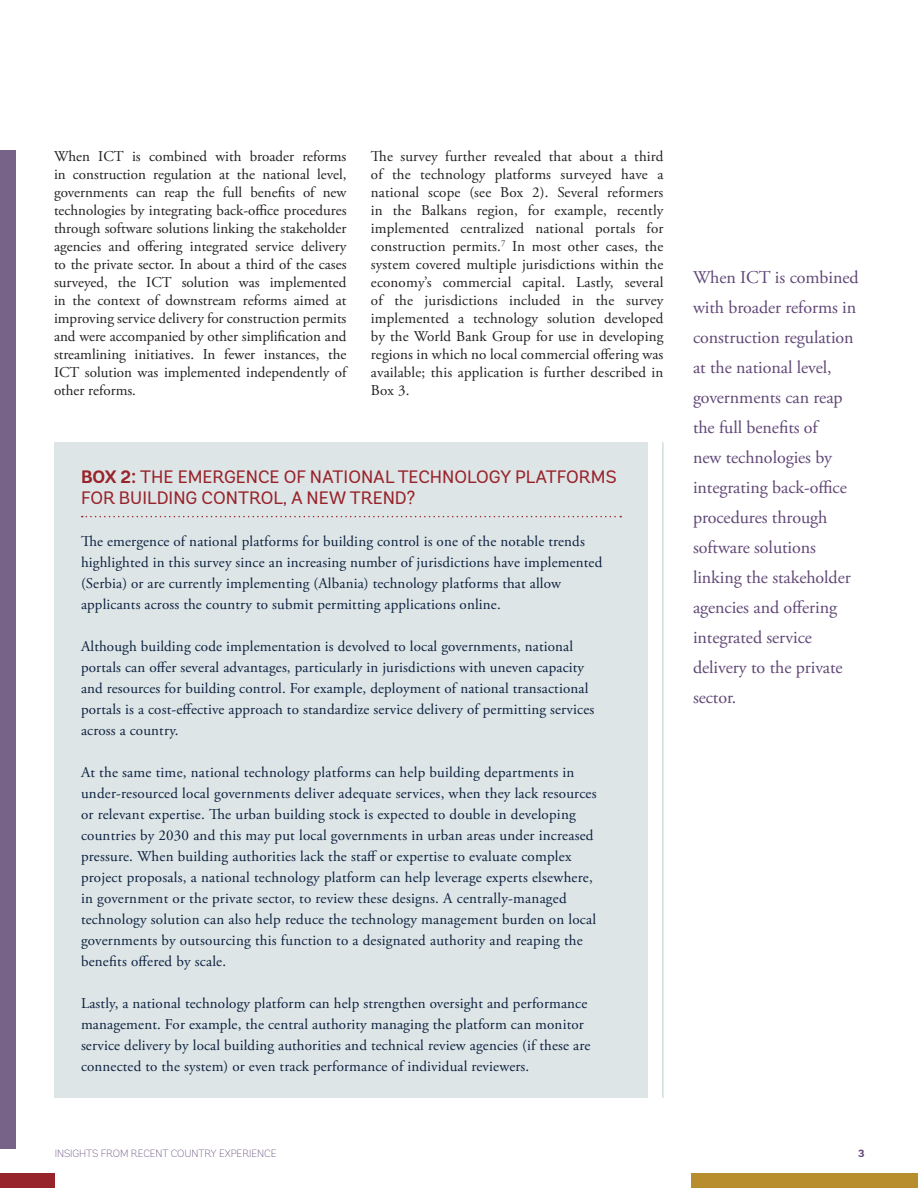
<style>
.page{position:relative;width:918px;height:1188px;background:#fff}
.page>*{position:absolute;margin:0;border:0;box-sizing:border-box;transform-origin:0 0}
.t1{font:18px/30px "Adobe Garamond Pro";letter-spacing:-.005em;color:#604776}
.t2{font:18px/21px "Andes";color:#98242b}
.t3{font:15px/21px "Adobe Garamond Pro";letter-spacing:.01em;color:#0b213e}
.t4{font:15px/18px "Adobe Garamond Pro";color:#231f20;text-align:justify}
.t5{font:200 10.5px "Andes";letter-spacing:-.01em;color:#604776}
.t6{font:700 10.5px "Andes";color:#604776}
.s1{font-weight:700}
</style>
<div class="page">
<div style="left:0;top:1173px;width:55px;height:15px;background:#98242b"></div>
<div style="left:692px;top:1173px;width:226px;height:15px;background:#b78d2e"></div>
<div style="left:0;top:150px;width:15px;height:999px;background:#776288"></div>
<div style="left:54px;top:442px;width:594px;height:656px;background:#dee5e7"></div>
<svg style="left:82px;top:516px;width:539px;height:1px"></svg>
<hr style="left:662px;top:442px;width:1px;height:656px;background:#c2cfd3">
<p class="t4" style="left:54px;top:148px;width:294px">When ICT is combined with broader reforms in construction regulation at the national level, governments can reap the full benefits of new technologies by integrating back-office procedures through software solutions linking the stakeholder agencies and offering integrated service delivery to the private sector. In about a third of the cases surveyed, the ICT solution was implemented in the context of downstream reforms aimed at improving service delivery for construction permits and were accompanied by other simplification and streamlining initiatives. In fewer instances, the ICT solution was implemented independently of other reforms.</p>
<p class="t4" style="left:371px;top:148px;width:294px">The survey further revealed that about a third of the technology platforms surveyed have a national scope (see Box 2). Several reformers in the Balkans region, for example, recently implemented centralized national portals for construction permits.<sup>7</sup> In most other cases, the system covered multiple jurisdictions within the economy’s commercial capital. Lastly, several of the jurisdictions included in the survey implemented a technology solution developed by the World Bank Group for use in developing regions in which no local commercial offering was available; this application is further described in Box 3.</p>
<p class="t2" style="left:81px;top:466px;width:537px"><span class="s1">BOX 2:</span> THE EMERGENCE OF NATIONAL TECHNOLOGY PLATFORMS<br>FOR BUILDING CONTROL, A NEW TREND?</p>
<p class="t3" style="left:81px;top:531px;width:523px">The emergence of national platforms for building control is one of the notable trends highlighted in this survey since an increasing number of jurisdictions have implemented (Serbia) or are currently implementing (Albania) technology platforms that allow applicants across the country to submit permitting applications online.</p>
<p class="t3" style="left:81px;top:636px;width:515px">Although building code implementation is devolved to local governments, national portals can offer several advantages, particularly in jurisdictions with uneven capacity and resources for building control. For example, deployment of national transactional portals is a cost-effective approach to standardize service delivery of permitting services across a country.</p>
<p class="t3" style="left:81px;top:762px;width:517px">At the same time, national technology platforms can help building departments in under-resourced local governments deliver adequate services, when they lack resources or relevant expertise. The urban building stock is expected to double in developing countries by 2030 and this may put local governments in urban areas under increased pressure. When building authorities lack the staff or expertise to evaluate complex project proposals, a national technology platform can help leverage experts elsewhere, in government or the private sector, to review these designs. A centrally-managed technology solution can also help reduce the technology management burden on local governments by outsourcing this function to a designated authority and reaping the benefits offered by scale.</p>
<p class="t3" style="left:81px;top:993px;width:511px">Lastly, a national technology platform can help strengthen oversight and performance management. For example, the central authority managing the platform can monitor service delivery by local building authorities and technical review agencies (if these are connected to the system) or even track performance of individual reviewers.</p>
<p class="t1" style="left:693px;top:263px;width:167px">When ICT is combined with broader reforms in construction regulation at the national level, governments can reap the full benefits of<br>new technologies by integrating back-office procedures through software solutions linking the stakeholder agencies and offering integrated service delivery to the private sector.</p>
<p class="t5" style="left:55px;top:1147px;width:223px">INSIGHTS FROM RECENT COUNTRY EXPERIENCE</p>
<p class="t6" style="left:858px;top:1147px;width:8px">3</p>
</div>
